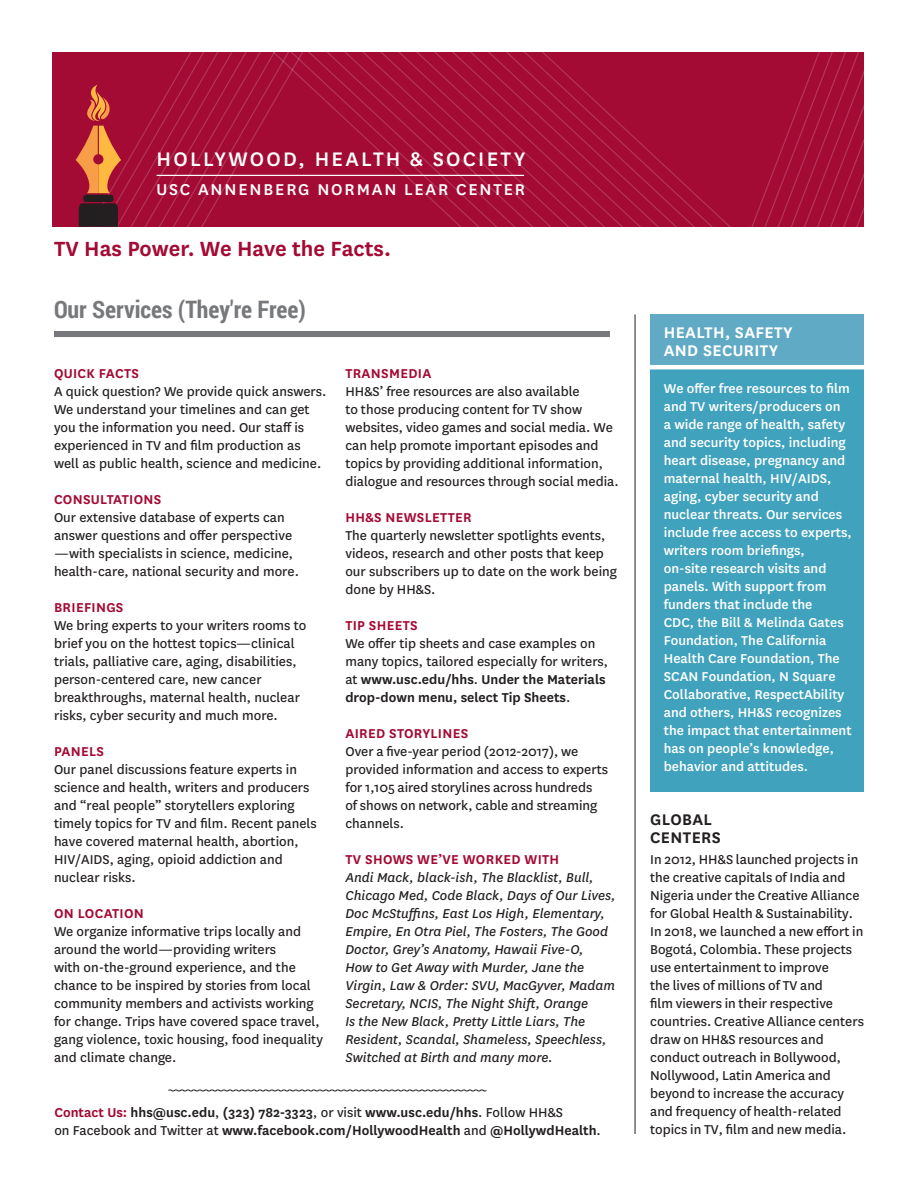
<style>
.page{position:relative;width:918px;height:1188px;background:#fff}
.page>*{position:absolute;margin:0;border:0;box-sizing:border-box;transform-origin:0 0}
.t1{font:600 24px "National";color:#a30a34}
.t2{font:700 24px "Roboto Condensed";color:#76787b}
.t3{font:500 22.95px "National";letter-spacing:.1em;color:#fff}
.t4{font:500 18.3px "National";letter-spacing:.1em;color:#fff}
.t5{font:600 18px/18px "National";letter-spacing:.02em;color:#fff}
.t6{font:600 18px/18px "National";letter-spacing:.02em;color:#231f20}
.t7{font:15px/18px "National";color:#231f20}
.t8{font:500 15px/18px "National";color:#fff}
.t9{font:italic 15px/18px "National";color:#231f20}
.t10{font:600 15px/18px "National";color:#231f20}
.t11{font:600 15px "National";letter-spacing:.02em;color:#a30a34}
.s1{font-weight:600}
.s2{font-weight:600;color:#a30a34}
.s3{font-weight:600;font-style:normal;color:#a30a34}
.s4{color:#a30a34}
.s5{font-weight:400}
</style>
<div class="page">
<div style="left:318px;top:52px;width:13px;height:175px;background:#a30a34"></div>
<svg style="left:341px;top:52px;width:378px;height:367px"></svg>
<svg style="left:52px;top:52px;width:266px;height:175px;background:#a30c36"></svg>
<svg style="left:719px;top:52px;width:145px;height:175px;background:#a30c36"></svg>
<div style="left:650px;top:314px;width:214px;height:478px;background:#40a2bd"></div>
<hr style="left:635px;top:314px;width:1px;height:820px;background:#231f20">
<svg style="left:168px;top:1089px;width:319px;height:3px"></svg>
<div style="left:54px;top:331px;width:556px;height:6px;background:#76787b"></div>
<div style="left:650px;top:314px;width:214px;height:53px;background:#60aac6"></div>
<hr style="left:643px;top:365px;width:232px;height:4px;background:#fff">
<hr style="left:157px;top:175px;width:367px;height:1px;background:#fff">
<div style="left:83px;top:195px;width:30px;height:7px;background:#231f20;border-radius:3px"></div>
<svg style="left:79px;top:203px;width:39px;height:24px"></svg>
<svg style="left:76px;top:85px;width:45px;height:108px;background:#c64c3a"></svg>
<p class="t3" style="left:157px;top:144px;width:370px">HOLLYWOOD, HEALTH &amp; SOCIETY</p>
<p class="t4" style="left:157px;top:177px;width:370px">USC ANNENBERG NORMAN LEAR CENTER</p>
<p class="t1" style="left:54px;top:233px;width:339px">TV Has Power. We Have the Facts.</p>
<p class="t2" style="left:54px;top:292px;width:254px">Our Services (They're Free)</p>
<p class="t11" style="left:54px;top:363px;width:87px">QUICK FACTS</p>
<p class="t7" style="left:54px;top:382px;width:274px">A quick question? We provide quick answers.<br>We understand your timelines and can get you the information you need. Our staff is experienced in TV and film production as well as public health, science and medicine.</p>
<p class="t11" style="left:54px;top:489px;width:109px">CONSULTATIONS</p>
<p class="t7" style="left:54px;top:508px;width:247px">Our extensive database of experts can answer questions and offer perspective —with specialists in science, medicine, health-care, national security and more.</p>
<p class="t11" style="left:54px;top:597px;width:71px">BRIEFINGS</p>
<p class="t7" style="left:54px;top:616px;width:254px">We bring experts to your writers rooms to brief you on the hottest topics—clinical trials, palliative care, aging, disabilities, person-centered care, new cancer breakthroughs, maternal health, nuclear risks, cyber security and much more.</p>
<p class="t11" style="left:54px;top:741px;width:51px">PANELS</p>
<p class="t7" style="left:54px;top:760px;width:264px">Our panel discussions feature experts in science and health, writers and producers and “real people” storytellers exploring timely topics for TV and film. Recent panels have covered maternal health, abortion, HIV/AIDS, aging, opioid addiction and nuclear risks.</p>
<p class="t11" style="left:54px;top:903px;width:91px">ON LOCATION</p>
<p class="t7" style="left:54px;top:922px;width:270px">We organize informative trips locally and around the world—providing writers<br>with on-the-ground experience, and the chance to be inspired by stories from local community members and activists working for change. Trips have covered space travel, gang violence, toxic housing, food inequality and climate change.</p>
<p class="t11" style="left:345px;top:363px;width:87px">TRANSMEDIA</p>
<p class="t7" style="left:345px;top:382px;width:275px">HH&amp;S’ free resources are also available<br>to those producing content for TV show websites, video games and social media. We can help promote important episodes and topics by providing additional information, dialogue and resources through social media.</p>
<p class="t11" style="left:345px;top:507px;width:128px">HH&amp;S NEWSLETTER</p>
<p class="t7" style="left:345px;top:526px;width:273px">The quarterly newsletter spotlights events, videos, research and other posts that keep our subscribers up to date on the work being done by HH&amp;S.</p>
<p class="t11" style="left:345px;top:615px;width:74px">TIP SHEETS</p>
<p class="t7" style="left:345px;top:634px;width:264px">We offer tip sheets and case examples on many topics, tailored especially for writers, at <span class="s1">www.usc.edu/hhs</span>. <span class="s1">Under the Materials drop-down menu, select Tip Sheets</span>.</p>
<p class="t7" style="left:345px;top:724px;width:264px"><span class="s2">AIRED STORYLINES<br></span>Over a five-year period (2012-2017), we provided information and access to experts for 1,105 aired storylines across hundreds<br>of shows on network, cable and streaming channels.</p>
<p class="t9" style="left:345px;top:850px;width:272px"><span class="s3">TV SHOWS WE’VE WORKED WITH<br></span>Andi Mack, black-ish, The Blacklist, Bull, Chicago Med, Code Black, Days of Our Lives, Doc McStuffins, East Los High, Elementary, Empire, En Otra Piel, The Fosters, The Good Doctor, Grey’s Anatomy, Hawaii Five-O,<br>How to Get Away with Murder, Jane the Virgin, Law &amp; Order: SVU, MacGyver, Madam Secretary, NCIS, The Night Shift, Orange<br>Is the New Black, Pretty Little Liars, The Resident, Scandal, Shameless, Speechless, Switched at Birth and many more.</p>
<p class="t10" style="left:54px;top:1102px;width:548px"><span class="s4">Contact Us:</span> hhs@usc.edu<span class="s5">,</span> (323) 782-3323<span class="s5">, or visit</span> www.usc.edu/hhs<span class="s5">. Follow HH&amp;S<br>on Facebook and Twitter at</span> www.facebook.com/HollywoodHealth <span class="s5">and</span> @HollywdHealth<span class="s5">.</span></p>
<p class="t5" style="left:664px;top:322px;width:130px">HEALTH, SAFETY<br>AND SECURITY</p>
<p class="t8" style="left:664px;top:379px;width:190px">We offer free resources to film and TV writers/producers on<br>a wide range of health, safety and security topics, including heart disease, pregnancy and maternal health, HIV/AIDS, aging, cyber security and nuclear threats. Our services include free access to experts, writers room briefings, on-site research visits and panels. With support from funders that include the<br>CDC, the Bill &amp; Melinda Gates<br>Foundation, The California<br>Health Care Foundation, The<br>SCAN Foundation, N Square<br>Collaborative, RespectAbility and others, HH&amp;S recognizes the impact that entertainment has on people’s knowledge, behavior and attitudes.</p>
<p class="t6" style="left:650px;top:809px;width:72px">GLOBAL<br>CENTERS</p>
<p class="t7" style="left:650px;top:850px;width:215px">In 2012, HH&amp;S launched projects in the creative capitals of India and<br>Nigeria under the Creative Alliance for Global Health &amp; Sustainability.<br>In 2018, we launched a new effort in<br>Bogotá, Colombia. These projects use entertainment to improve<br>the lives of millions of TV and<br>film viewers in their respective countries. Creative Alliance centers draw on HH&amp;S resources and conduct outreach in Bollywood,<br>Nollywood, Latin America and beyond to increase the accuracy and frequency of health-related topics in TV, film and new media.</p>
</div>
